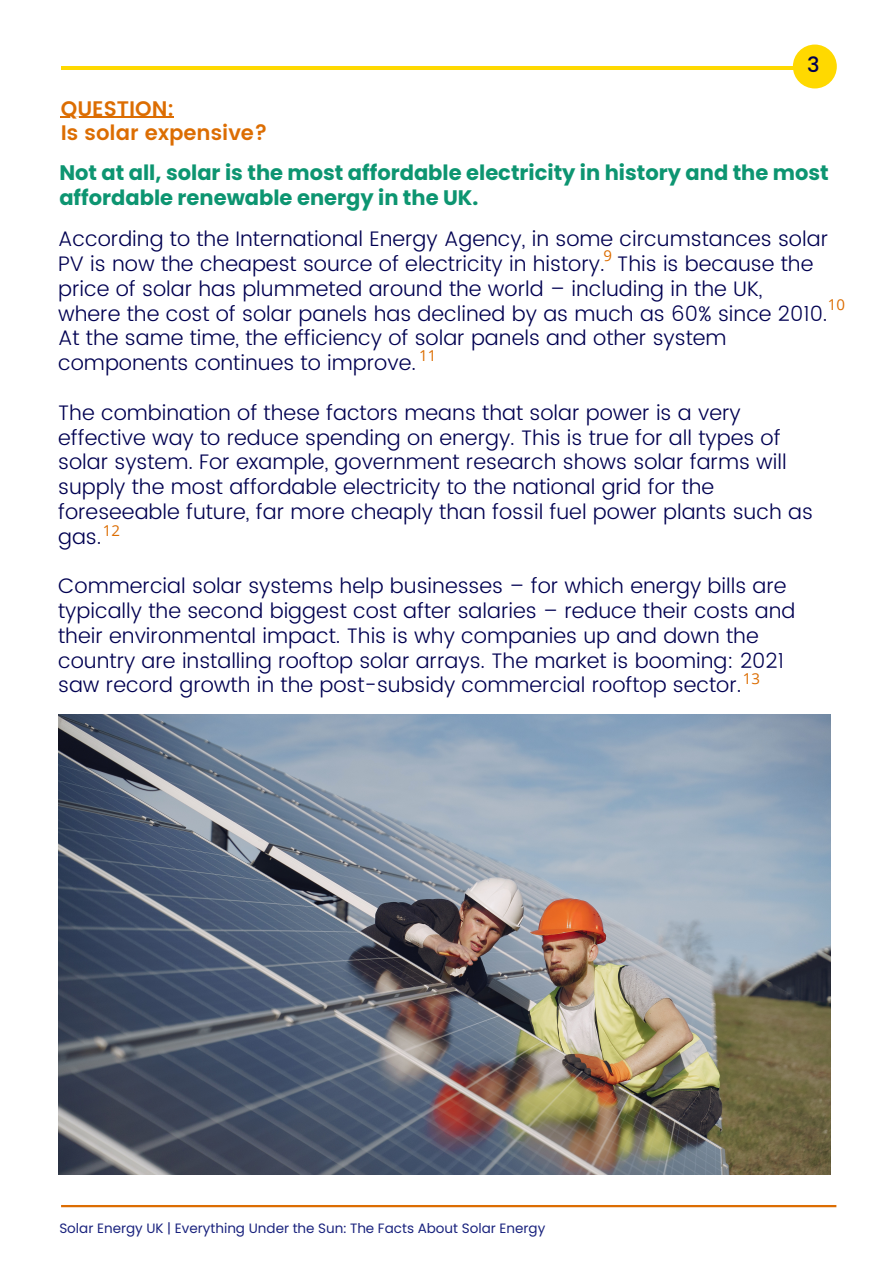
<style>
.page{position:relative;width:894px;height:1264px;background:#fff}
.page>*{position:absolute;margin:0;border:0;box-sizing:border-box;transform-origin:0 0}
.t1{font:300 21px/24.8px "Poppins";color:#000051}
.t2{font:700 21px/24.8px "Poppins";color:#0d9571}
.t3{font:600 21px "Poppins";color:#dc6d02}
.t4{font:500 21px "Poppins";color:#000051}
.t5{font:15px "Open Sans";color:#dc6d02}
.t6{font:13.5px "Poppins";color:#1a237e}
</style>
<div class="page">
<hr style="left:61px;top:66px;width:771px;height:4px;background:#ffd900">
<div style="left:792px;top:45px;width:44px;height:43px;background:#ffd900;border-radius:50%"></div>
<hr style="left:61px;top:1204px;width:775px;height:3px;background:#dc6d02">
<hr style="left:61px;top:117px;width:113px;height:1px;background:#dc6d02">
<img style="left:58px;top:714px;width:771px;height:460px">
<p class="t4" style="left:807px;top:52px;width:14px">3</p>
<p class="t3" style="left:61px;top:96px;width:115px">QUESTION:</p>
<p class="t3" style="left:61px;top:121px;width:208px">Is solar expensive?</p>
<p class="t2" style="left:59px;top:160px;width:770px">Not at all, solar is the most affordable electricity in history and the most affordable renewable energy in the UK.</p>
<p class="t1" style="left:58px;top:227px;width:771px">According to the International Energy Agency, in some circumstances solar PV is now the cheapest source of electricity in history. This is because the price of solar has plummeted around the world – including in the UK, where the cost of solar panels has declined by as much as 60% since 2010.<br>At the same time, the efficiency of solar panels and other system components continues to improve.</p>
<p class="t1" style="left:58px;top:400px;width:756px">The combination of these factors means that solar power is a very effective way to reduce spending on energy. This is true for all types of solar system. For example, government research shows solar farms will supply the most affordable electricity to the national grid for the foreseeable future, far more cheaply than fossil fuel power plants such as gas.</p>
<p class="t1" style="left:58px;top:573px;width:738px">Commercial solar systems help businesses – for which energy bills are typically the second biggest cost after salaries – reduce their costs and their environmental impact. This is why companies up and down the country are installing rooftop solar arrays. The market is booming: 2021 saw record growth in the post-subsidy commercial rooftop sector.</p>
<p class="t5" style="left:603px;top:245px;width:10px">9</p>
<p class="t5" style="left:827px;top:294px;width:19px">10</p>
<p class="t5" style="left:419px;top:345px;width:19px">11</p>
<p class="t5" style="left:103px;top:519px;width:19px">12</p>
<p class="t5" style="left:742px;top:668px;width:19px">13</p>
<p class="t6" style="left:59px;top:1219px;width:487px">Solar Energy UK | Everything Under the Sun: The Facts About Solar Energy</p>
</div>
